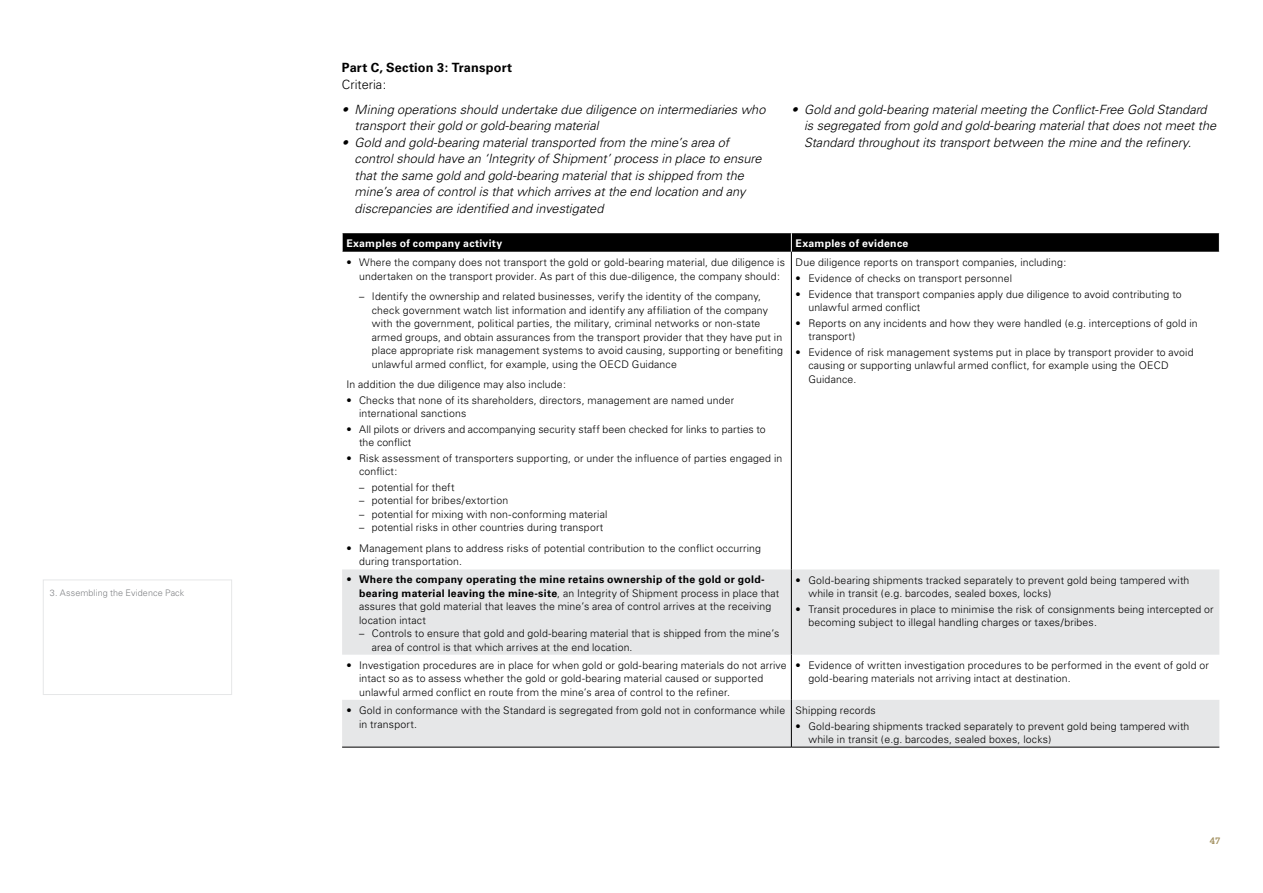
<style>
.page{position:relative;width:1263px;height:893px;background:#fff}
.page>*{position:absolute;margin:0;border:0;box-sizing:border-box;transform-origin:0 0}
.t1{font:italic 300 12.75px/16.5px "Univers";color:#000}
.Subheading{font:700 12.75px "Univers";letter-spacing:.015em;color:#000}
.Body_copy{font:300 12.75px "Univers";letter-spacing:.005em;color:#000}
.Table_text_-_Left_no{font:300 10.5px/13.5px "Univers";letter-spacing:.015em;color:#000}
.Table_Top_-_Left{font:700 10.5px "Univers";letter-spacing:.025em;color:#fff}
.t2{font:700 9.75px "Lexia";color:#a39161}
.t3{font:300 9px "Univers";letter-spacing:.01em;color:#808285}
.s1{font-weight:700}
</style>
<div class="page">
<svg style="left:342px;top:569px;width:877px;height:178px;fill:#e6e7e8"></svg>
<hr style="left:791px;top:252px;width:1px;height:317px;background:#000">
<hr style="left:791px;top:569px;width:1px;height:86px;background:#000">
<hr style="left:791px;top:655px;width:1px;height:45px;background:#000">
<hr style="left:791px;top:700px;width:1px;height:47px;background:#000">
<svg style="left:342px;top:233px;width:878px;height:19px;background:#070707"></svg>
<hr style="left:342px;top:747px;width:449px;height:1px;background:#000">
<hr style="left:791px;top:747px;width:428px;height:1px;background:#000">
<div style="left:43px;top:580px;width:189px;height:115px;border:1px solid #e6e7e8"></div>
<p class="t3" style="left:50px;top:587px;width:136px">3. Assembling the Evidence Pack</p>
<p class="Subheading" style="left:342px;top:60px;width:172px">Part C, Section 3: Transport</p>
<p class="Body_copy" style="left:342px;top:77px;width:46px">Criteria:</p>
<p class="t1" style="left:355px;top:101px;width:412px;text-indent:-13px">• Mining operations should undertake due diligence on intermediaries who transport their gold or gold-bearing material</p>
<p class="t1" style="left:355px;top:134px;width:408px;text-indent:-13px">• Gold and gold-bearing material transported from the mine’s area of control should have an ‘Integrity of Shipment’ process in place to ensure that the same gold and gold-bearing material that is shipped from the mine’s area of control is that which arrives at the end location and any discrepancies are identified and investigated</p>
<p class="t1" style="left:804px;top:101px;width:413px;text-indent:-13px">• Gold and gold-bearing material meeting the Conflict-Free Gold Standard is segregated from gold and gold-bearing material that does not meet the<br>Standard throughout its transport between the mine and the refinery.</p>
<p class="Table_Top_-_Left" style="left:346px;top:238px;width:157px">Examples of company activity</p>
<p class="Table_Top_-_Left" style="left:796px;top:238px;width:114px">Examples of evidence</p>
<p class="Table_text_-_Left_no" style="left:359px;top:256px;width:427px;text-indent:-13px">• Where the company does not transport the gold or gold-bearing material, due diligence is undertaken on the transport provider. As part of this due-diligence, the company should:</p>
<p class="Table_text_-_Left_no" style="left:372px;top:290px;width:413px;text-indent:-13px">– Identify the ownership and related businesses, verify the identity of the company, check government watch list information and identify any affiliation of the company with the government, political parties, the military, criminal networks or non-state armed groups, and obtain assurances from the transport provider that they have put in place appropriate risk management systems to avoid causing, supporting or benefiting unlawful armed conflict, for example, using the OECD Guidance</p>
<p class="Table_text_-_Left_no" style="left:346px;top:377px;width:221px">In addition the due diligence may also include:</p>
<p class="Table_text_-_Left_no" style="left:359px;top:393px;width:377px;text-indent:-13px">• Checks that none of its shareholders, directors, management are named under international sanctions</p>
<p class="Table_text_-_Left_no" style="left:359px;top:422px;width:408px;text-indent:-13px">• All pilots or drivers and accompanying security staff been checked for links to parties to the conflict</p>
<p class="Table_text_-_Left_no" style="left:359px;top:451px;width:425px;text-indent:-13px">• Risk assessment of transporters supporting, or under the influence of parties engaged in conflict:</p>
<p class="Table_text_-_Left_no" style="left:359px;top:480px;width:97px">– potential for theft</p>
<p class="Table_text_-_Left_no" style="left:359px;top:494px;width:151px">– potential for bribes/extortion</p>
<p class="Table_text_-_Left_no" style="left:359px;top:507px;width:250px">– potential for mixing with non-conforming material</p>
<p class="Table_text_-_Left_no" style="left:359px;top:521px;width:246px">– potential risks in other countries during transport</p>
<p class="Table_text_-_Left_no" style="left:359px;top:541px;width:403px;text-indent:-13px">• Management plans to address risks of potential contribution to the conflict occurring during transportation.</p>
<p class="Table_text_-_Left_no" style="left:796px;top:256px;width:272px">Due diligence reports on transport companies, including:</p>
<p class="Table_text_-_Left_no" style="left:796px;top:272px;width:218px">• Evidence of checks on transport personnel</p>
<p class="Table_text_-_Left_no" style="left:808px;top:287px;width:375px;text-indent:-13px">• Evidence that transport companies apply due diligence to avoid contributing to unlawful armed conflict</p>
<p class="Table_text_-_Left_no" style="left:808px;top:316px;width:391px;text-indent:-13px">• Reports on any incidents and how they were handled (e.g. interceptions of gold in transport)</p>
<p class="Table_text_-_Left_no" style="left:808px;top:345px;width:387px;text-indent:-13px">• Evidence of risk management systems put in place by transport provider to avoid causing or supporting unlawful armed conflict, for example using the OECD<br>Guidance.</p>
<p class="Table_text_-_Left_no" style="left:359px;top:573px;width:422px;text-indent:-13px">• <span class="s1">Where the company operating the mine retains ownership of the gold or gold&shy;bearing material leaving the mine-site</span>, an Integrity of Shipment process in place that assures that gold material that leaves the mine’s area of control arrives at the receiving location intact</p>
<p class="Table_text_-_Left_no" style="left:372px;top:627px;width:409px;text-indent:-13px">– Controls to ensure that gold and gold-bearing material that is shipped from the mine’s area of control is that which arrives at the end location.</p>
<p class="Table_text_-_Left_no" style="left:808px;top:573px;width:383px;text-indent:-13px">• Gold-bearing shipments tracked separately to prevent gold being tampered with while in transit (e.g. barcodes, sealed boxes, locks)</p>
<p class="Table_text_-_Left_no" style="left:808px;top:602px;width:407px;text-indent:-13px">• Transit procedures in place to minimise the risk of consignments being intercepted or becoming subject to illegal handling charges or taxes/bribes.</p>
<p class="Table_text_-_Left_no" style="left:359px;top:658px;width:429px;text-indent:-13px">• Investigation procedures are in place for when gold or gold-bearing materials do not arrive intact so as to assess whether the gold or gold-bearing material caused or supported unlawful armed conflict en route from the mine’s area of control to the refiner.</p>
<p class="Table_text_-_Left_no" style="left:808px;top:658px;width:402px;text-indent:-13px">• Evidence of written investigation procedures to be performed in the event of gold or gold-bearing materials not arriving intact at destination.</p>
<p class="Table_text_-_Left_no" style="left:359px;top:704px;width:428px;text-indent:-13px">• Gold in conformance with the Standard is segregated from gold not in conformance while in transport.</p>
<p class="Table_text_-_Left_no" style="left:796px;top:704px;width:82px">Shipping records</p>
<p class="Table_text_-_Left_no" style="left:808px;top:719px;width:383px;text-indent:-13px">• Gold-bearing shipments tracked separately to prevent gold being tampered with while in transit (e.g. barcodes, sealed boxes, locks)</p>
<p class="t2" style="left:1210px;top:834px;width:12px">47</p>
</div>
